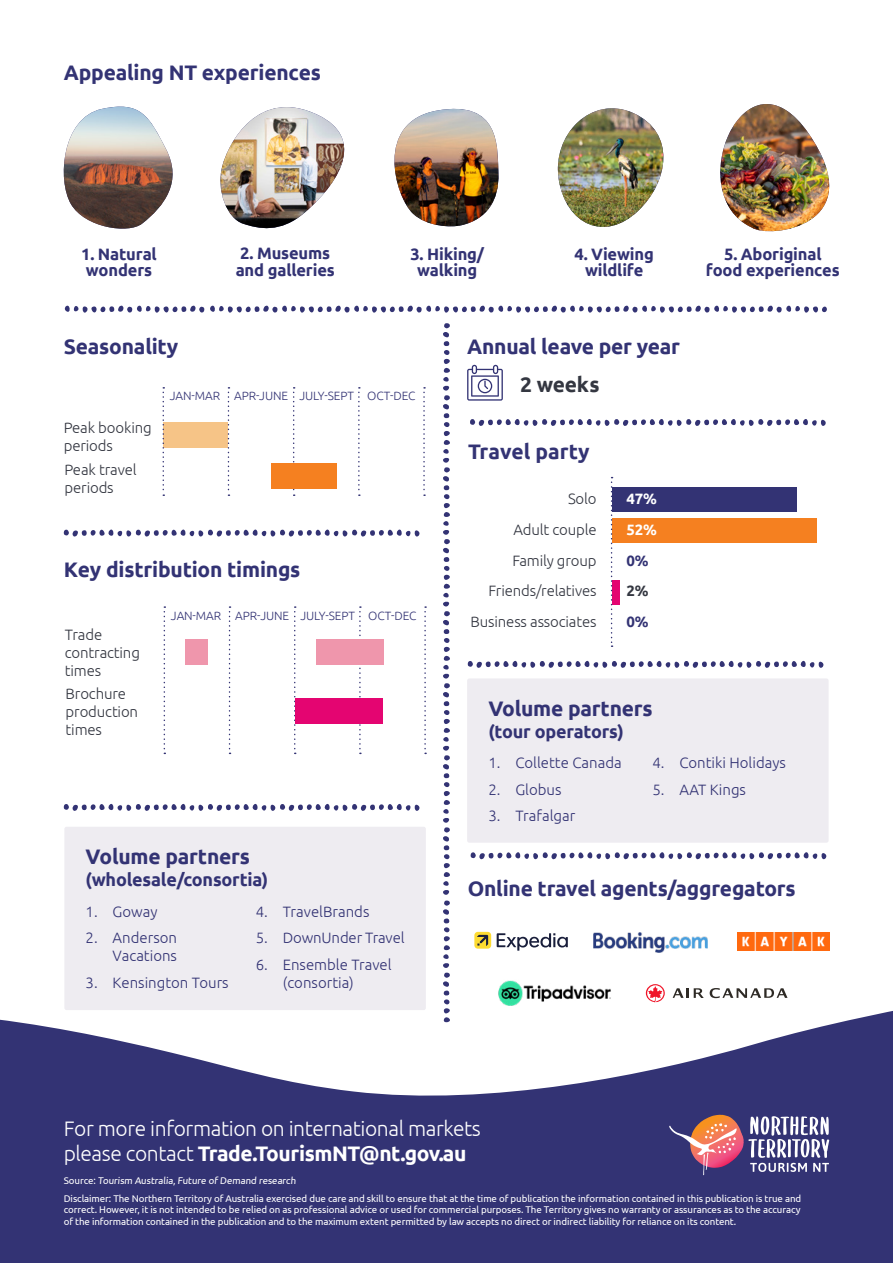
<style>
.page{position:relative;width:893px;height:1263px;background:#fff}
.page>*{position:absolute;margin:0;border:0;box-sizing:border-box;transform-origin:0 0}
.t1{font:700 21px "Ubuntu";letter-spacing:-.01em;color:#333374}
.t2{font:300 21px/25.2px "Ubuntu";letter-spacing:-.02em;color:#fff}
.t3{font:700 21px "Ubuntu";letter-spacing:-.01em;color:#343741}
.t4{font:700 18px "Ubuntu";letter-spacing:-.01em;color:#333374}
.t5{font:700 16.5px/16.5px "Ubuntu";letter-spacing:-.01em;color:#333374;text-align:center}
.t6{font:300 15px/18px "Ubuntu";color:#333374;text-align:right}
.t7{font:300 15px/18px "Ubuntu";letter-spacing:-.01em;color:#343741}
.t8{font:700 15px/30.8px "Ubuntu";color:#fff}
.t9{font:700 15px "Ubuntu";color:#333374}
.t10{font:700 15px "Ubuntu";color:#343741}
.t11{font:300 12px "Ubuntu";letter-spacing:-.01em;color:#333374}
.t12{font:9.75px/11.7px "Ubuntu";letter-spacing:-.01em;color:#fff;text-align:justify}
.s1{font-weight:700}
</style>
<div class="page">
<div style="left:612px;top:580px;width:8px;height:24px;background:#e40571"></div>
<div style="left:612px;top:518px;width:204px;height:25px;background:#f58020"></div>
<div style="left:612px;top:487px;width:185px;height:25px;background:#333374"></div>
<svg style="left:0;top:931px;width:893px;height:332px;fill:#333374"></svg>
<svg style="left:669px;top:1115px;width:160px;height:60px"></svg>
<img style="left:394px;top:109px;width:105px;height:118px">
<img style="left:220px;top:107px;width:125px;height:122px">
<img style="left:63px;top:107px;width:110px;height:122px">
<img style="left:557px;top:108px;width:107px;height:119px">
<img style="left:720px;top:104px;width:110px;height:128px">
<svg style="left:468px;top:661px;width:355px;height:7px"></svg>
<svg style="left:443px;top:323px;width:7px;height:701px"></svg>
<svg style="left:611px;top:477px;width:2px;height:170px"></svg>
<svg style="left:65px;top:306px;width:139px;height:7px"></svg>
<svg style="left:210px;top:306px;width:617px;height:7px"></svg>
<div style="left:64px;top:827px;width:362px;height:183px;background:#eeecf1;border-radius:2px"></div>
<svg style="left:471px;top:852px;width:355px;height:7px"></svg>
<img style="left:594px;top:933px;width:113px;height:19px">
<svg style="left:497px;top:933px;width:71px;height:18px"></svg>
<svg style="left:474px;top:932px;width:17px;height:17px"></svg>
<svg style="left:477px;top:935px;width:11px;height:11px"></svg>
<img style="left:498px;top:979px;width:113px;height:28px">
<svg style="left:467px;top:365px;width:36px;height:36px"></svg>
<svg style="left:64px;top:530px;width:355px;height:6px"></svg>
<svg style="left:64px;top:804px;width:355px;height:7px"></svg>
<div style="left:163px;top:422px;width:65px;height:26px;background:#f6c487"></div>
<svg style="left:163px;top:387px;width:1px;height:109px"></svg>
<svg style="left:423px;top:387px;width:2px;height:109px"></svg>
<svg style="left:293px;top:387px;width:2px;height:109px"></svg>
<svg style="left:358px;top:387px;width:2px;height:109px"></svg>
<svg style="left:228px;top:387px;width:1px;height:109px"></svg>
<div style="left:271px;top:463px;width:65px;height:26px;background:#f58020"></div>
<svg style="left:164px;top:606px;width:1px;height:148px"></svg>
<svg style="left:424px;top:606px;width:2px;height:148px"></svg>
<svg style="left:294px;top:606px;width:2px;height:148px"></svg>
<svg style="left:359px;top:606px;width:2px;height:148px"></svg>
<svg style="left:229px;top:606px;width:2px;height:148px"></svg>
<div style="left:316px;top:639px;width:67px;height:26px;background:#ef96ac"></div>
<svg style="left:470px;top:419px;width:356px;height:7px"></svg>
<div style="left:295px;top:698px;width:88px;height:25px;background:#e40571"></div>
<div style="left:186px;top:639px;width:22px;height:25px;background:#ef96ac"></div>
<div style="left:467px;top:678px;width:362px;height:165px;background:#eeecf1;border-radius:2px"></div>
<svg style="left:646px;top:984px;width:19px;height:18px"></svg>
<svg style="left:673px;top:988px;width:31px;height:10px"></svg>
<svg style="left:710px;top:988px;width:77px;height:10px"></svg>
<img style="left:738px;top:933px;width:91px;height:17px">
<h1 class="t1" style="left:64px;top:60px;width:259px">Appealing NT experiences</h1>
<h3 class="t5" style="left:81px;top:245px;width:77px;text-align:left">1. Natural wonders</h3>
<h3 class="t5" style="left:575px;top:245px;width:81px">4. Viewing wildlife</h3>
<h3 class="t5" style="left:706px;top:245px;width:135px">5. Aboriginal food experiences</h3>
<h3 class="t5" style="left:236px;top:245px;width:101px;text-align:left">2. Museums and galleries</h3>
<h3 class="t5" style="left:410px;top:245px;width:75px">3. Hiking/ walking</h3>
<h1 class="t1" style="left:64px;top:333px;width:116px">Seasonality</h1>
<p class="t11" style="left:170px;top:389px;width:247px">JAN-MAR APR-JUNE JULY-SEPT OCT-DEC</p>
<h3 class="t7" style="left:64px;top:418px;width:89px">Peak booking periods</h3>
<h3 class="t7" style="left:65px;top:460px;width:74px">Peak travel periods</h3>
<h1 class="t1" style="left:64px;top:557px;width:238px">Key distribution timings</h1>
<h3 class="t7" style="left:65px;top:625px;width:77px">Trade contracting times</h3>
<h3 class="t7" style="left:66px;top:684px;width:74px">Brochure production times</h3>
<p class="t11" style="left:171px;top:608px;width:247px">JAN-MAR APR-JUNE JULY-SEPT OCT-DEC</p>
<h1 class="t1" style="left:86px;top:844px;width:166px">Volume partners</h1>
<h2 class="t4" style="left:86px;top:868px;width:184px">(wholesale/consortia)</h2>
<h3 class="t6" style="left:86px;top:902px;width:73px">1. Goway</h3>
<h3 class="t6" style="left:86px;top:928px;width:93px">2. Anderson<br>Vacations</h3>
<h3 class="t6" style="left:86px;top:973px;width:145px">3. Kensington Tours</h3>
<h3 class="t6" style="left:256px;top:902px;width:115px">4. TravelBrands</h3>
<h3 class="t6" style="left:256px;top:928px;width:150px">5. DownUnder Travel</h3>
<h3 class="t6" style="left:283px;top:955px;width:110px;text-align:left;text-indent:-27px">6. Ensemble Travel (consortia)</h3>
<h1 class="t1" style="left:467px;top:333px;width:214px">Annual leave per year</h1>
<h1 class="t3" style="left:520px;top:371px;width:81px">2 weeks</h1>
<h1 class="t1" style="left:468px;top:439px;width:123px">Travel party</h1>
<h3 class="t7" style="left:471px;top:483px;width:128px;line-height:30.8px;text-align:right">Solo<br>Adult couple<br>Family group<br>Friends/relatives<br>Business associates</h3>
<h3 class="t8" style="left:626px;top:483px;width:32px">47%<br>52%</h3>
<h3 class="t9" style="left:626px;top:551px;width:24px">0%</h3>
<h3 class="t10" style="left:626px;top:582px;width:24px">2%</h3>
<h3 class="t9" style="left:626px;top:613px;width:24px">0%</h3>
<h1 class="t1" style="left:488px;top:696px;width:166px">Volume partners</h1>
<h2 class="t4" style="left:488px;top:720px;width:137px">(tour operators)</h2>
<h3 class="t6" style="left:488px;top:754px;width:135px">1. Collette Canada</h3>
<h3 class="t6" style="left:488px;top:780px;width:75px">2. Globus</h3>
<h3 class="t6" style="left:488px;top:807px;width:88px">3. Trafalgar</h3>
<h3 class="t6" style="left:652px;top:754px;width:135px">4. Contiki Holidays</h3>
<h3 class="t6" style="left:652px;top:780px;width:95px">5. AAT Kings</h3>
<h1 class="t1" style="left:468px;top:876px;width:329px">Online travel agents/aggregators</h1>
<h1 class="t2" style="left:64px;top:1115px;width:419px">For more information on international markets please contact <span class="s1">Trade.TourismNT@nt.gov.au</span></h1>
<p class="t12" style="left:64px;top:1174px;width:235px">Source: Tourism Australia, Future of Demand research</p>
<p class="t12" style="left:64px;top:1192px;width:739px">Disclaimer: The Northern Territory of Australia exercised due care and skill to ensure that at the time of publication the information contained in this publication is true and correct. However, it is not intended to be relied on as professional advice or used for commercial purposes. The Territory gives no warranty or assurances as to the accuracy of the information contained in the publication and to the maximum extent permitted by law accepts no direct or indirect liability for reliance on its content.</p>
</div>
